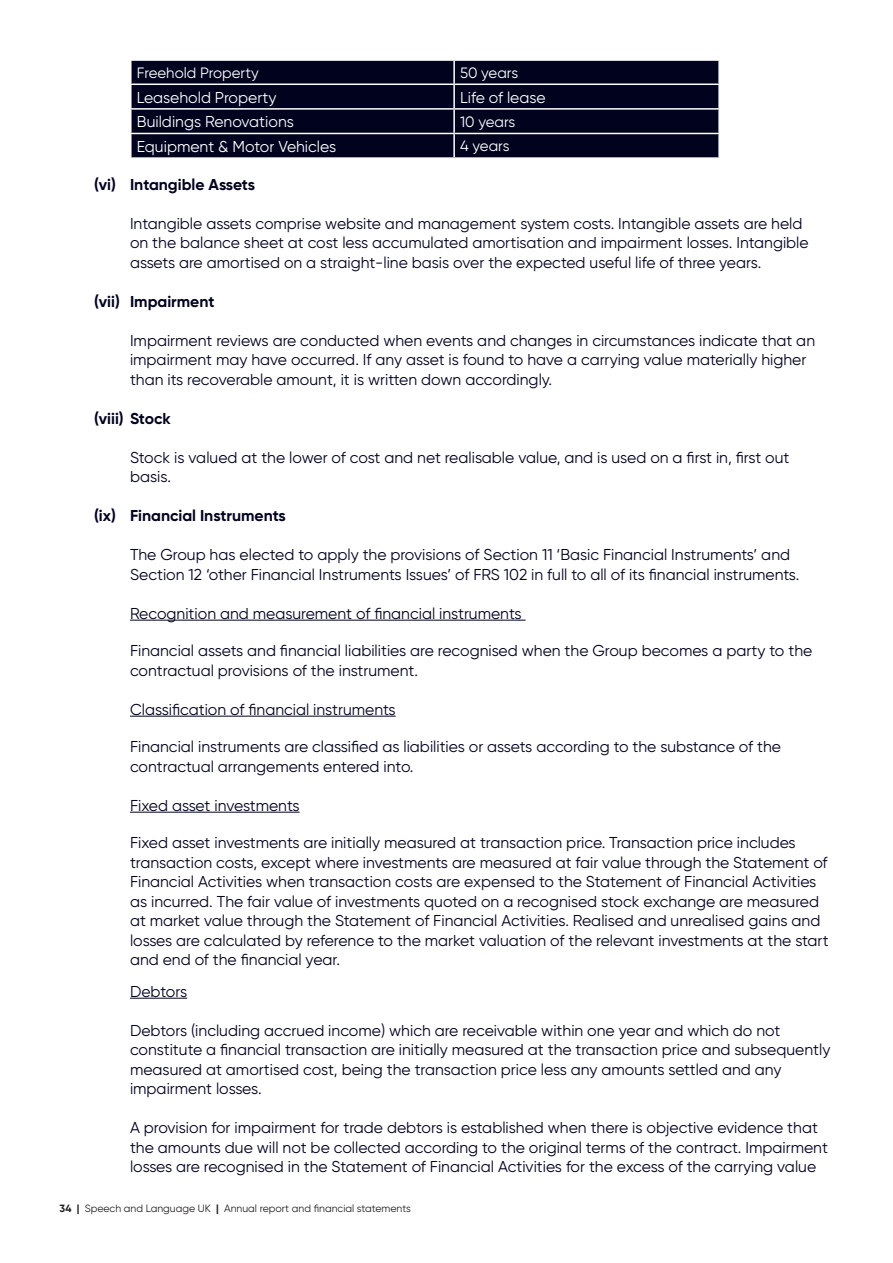
<style>
.page{position:relative;width:893px;height:1263px;background:#fff}
.page>*{position:absolute;margin:0;border:0;box-sizing:border-box;transform-origin:0 0}
.t1{font:15.75px/19.5px "Gilroy";color:#00021e}
.t2{font:15.75px "Gilroy";color:#fff}
.t3{font:700 15.75px "Gilroy";color:#00021e}
.t4{font:15px "Gilroy";color:#fff}
.t5{font:10.5px "Gilroy";color:#231f20}
.s1{font-weight:700}
</style>
<div class="page">
<hr style="left:130px;top:620px;width:396px;height:1px;background:#00021e">
<hr style="left:130px;top:716px;width:266px;height:1px;background:#00021e">
<hr style="left:130px;top:812px;width:170px;height:1px;background:#00021e">
<hr style="left:130px;top:998px;width:57px;height:1px;background:#00021e">
<div style="left:132px;top:61px;width:586px;height:96px;background:#00021e"></div>
<hr style="left:453px;top:61px;width:2px;height:23px;background:#fff">
<hr style="left:130px;top:84px;width:324px;height:1px;background:#fff">
<hr style="left:454px;top:84px;width:266px;height:1px;background:#fff">
<hr style="left:453px;top:85px;width:2px;height:23px;background:#fff">
<hr style="left:130px;top:108px;width:324px;height:2px;background:#fff">
<hr style="left:454px;top:108px;width:266px;height:2px;background:#fff">
<hr style="left:453px;top:110px;width:2px;height:23px;background:#fff">
<hr style="left:130px;top:133px;width:324px;height:1px;background:#fff">
<hr style="left:454px;top:133px;width:266px;height:1px;background:#fff">
<hr style="left:453px;top:134px;width:2px;height:23px;background:#fff">
<p class="t4" style="left:137px;top:64px;width:123px">Freehold Property</p>
<p class="t4" style="left:460px;top:64px;width:60px">50 years</p>
<p class="t2" style="left:137px;top:88px;width:141px">Leasehold Property</p>
<p class="t2" style="left:460px;top:88px;width:87px">Life of lease</p>
<p class="t2" style="left:137px;top:112px;width:159px">Buildings Renovations</p>
<p class="t4" style="left:460px;top:112px;width:57px">10 years</p>
<p class="t2" style="left:137px;top:137px;width:201px">Equipment &amp; Motor Vehicles</p>
<p class="t4" style="left:460px;top:137px;width:51px">4 years</p>
<p class="t3" style="left:94px;top:174px;width:162px">(vi) Intangible Assets</p>
<p class="t1" style="left:130px;top:213px;width:680px">Intangible assets comprise website and management system costs. Intangible assets are held on the balance sheet at cost less accumulated amortisation and impairment losses. Intangible assets are amortised on a straight-line basis over the expected useful life of three years.</p>
<p class="t3" style="left:94px;top:291px;width:122px">(vii) Impairment</p>
<p class="t1" style="left:130px;top:330px;width:687px">Impairment reviews are conducted when events and changes in circumstances indicate that an impairment may have occurred. If any asset is found to have a carrying value materially higher than its recoverable amount, it is written down accordingly.</p>
<p class="t3" style="left:94px;top:408px;width:78px">(viii) Stock</p>
<p class="t1" style="left:130px;top:447px;width:661px">Stock is valued at the lower of cost and net realisable value, and is used on a first in, first out basis.</p>
<p class="t3" style="left:94px;top:506px;width:193px">(ix) Financial Instruments</p>
<p class="t1" style="left:130px;top:545px;width:671px">The Group has elected to apply the provisions of Section 11 ‘Basic Financial Instruments’ and<br>Section 12 ‘other Financial Instruments Issues’ of FRS 102 in full to all of its financial instruments.</p>
<p class="t1" style="left:130px;top:603px;width:393px">Recognition and measurement of financial instruments</p>
<p class="t1" style="left:130px;top:641px;width:684px">Financial assets and financial liabilities are recognised when the Group becomes a party to the contractual provisions of the instrument.</p>
<p class="t1" style="left:130px;top:699px;width:267px">Classification of financial instruments</p>
<p class="t1" style="left:130px;top:737px;width:652px">Financial instruments are classified as liabilities or assets according to the substance of the contractual arrangements entered into.</p>
<p class="t1" style="left:130px;top:795px;width:171px">Fixed asset investments</p>
<p class="t1" style="left:130px;top:833px;width:700px">Fixed asset investments are initially measured at transaction price. Transaction price includes transaction costs, except where investments are measured at fair value through the Statement of Financial Activities when transaction costs are expensed to the Statement of Financial Activities as incurred. The fair value of investments quoted on a recognised stock exchange are measured at market value through the Statement of Financial Activities. Realised and unrealised gains and losses are calculated by reference to the market valuation of the relevant investments at the start and end of the financial year.</p>
<p class="t1" style="left:130px;top:981px;width:59px">Debtors</p>
<p class="t1" style="left:130px;top:1020px;width:702px">Debtors (including accrued income) which are receivable within one year and which do not constitute a financial transaction are initially measured at the transaction price and subsequently measured at amortised cost, being the transaction price less any amounts settled and any impairment losses.</p>
<p class="t1" style="left:130px;top:1118px;width:699px">A provision for impairment for trade debtors is established when there is objective evidence that the amounts due will not be collected according to the original terms of the contract. Impairment losses are recognised in the Statement of Financial Activities for the excess of the carrying value</p>
<p class="t5" style="left:60px;top:1202px;width:353px"><span class="s1">34 |</span> Speech and Language UK <span class="s1">|</span> Annual report and financial statements</p>
</div>
